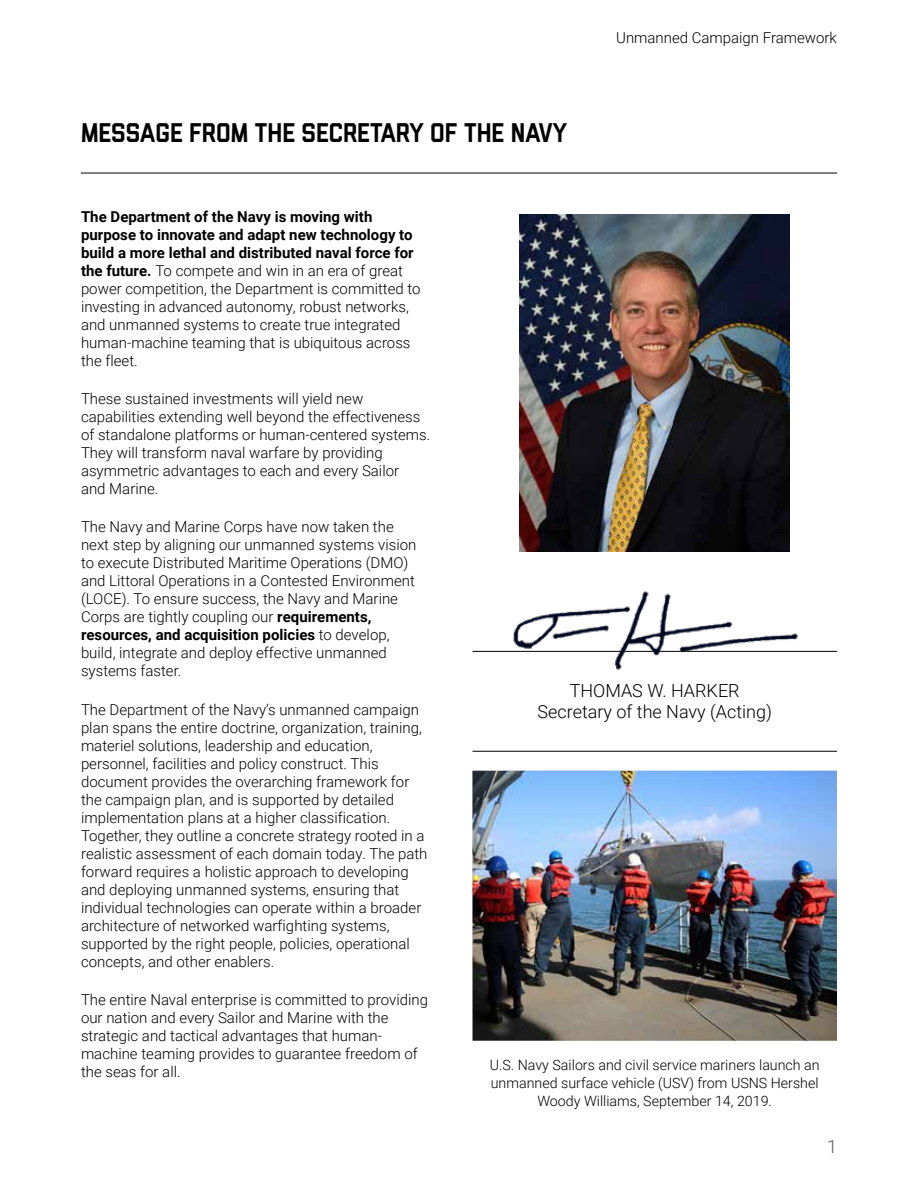
<style>
.page{position:relative;width:918px;height:1188px;background:#fff}
.page>*{position:absolute;margin:0;border:0;box-sizing:border-box;transform-origin:0 0}
.t1{font:500 27px "Liberator";color:#000}
.t2{font:300 18px/21.6px "Roboto";color:#000;text-align:center}
.t3{font:300 18px "Roboto";color:#58595b}
.t4{font:300 15px/18px "Roboto";color:#000}
.t5{font:300 14.25px/18px "Roboto";color:#000;text-align:center}
.s1{font-weight:700}
</style>
<div class="page">
<img style="left:520px;top:214px;width:270px;height:338px">
<img style="left:472px;top:771px;width:365px;height:270px">
<hr style="left:472px;top:651px;width:365px;height:1px;background:#000">
<hr style="left:472px;top:751px;width:365px;height:1px;background:#000">
<img style="left:506px;top:591px;width:295px;height:80px">
<hr style="left:81px;top:173px;width:756px;height:1px;background:#000">
<h1 class="t1" style="left:81px;top:123px;width:488px">MESSAGE FROM THE SECRETARY OF THE NAVY</h1>
<p class="t4" style="left:616px;top:28px;width:222px">Unmanned Campaign Framework</p>
<p class="t4" style="left:81px;top:207px;width:341px"><span class="s1">The Department of the Navy is moving with purpose to innovate and adapt new technology to build a more lethal and distributed naval force for the future.</span> To compete and win in an era of great power competition, the Department is committed to investing in advanced autonomy, robust networks, and unmanned systems to create true integrated human-machine teaming that is ubiquitous across the fleet.</p>
<p class="t4" style="left:81px;top:389px;width:351px">These sustained investments will yield new capabilities extending well beyond the effectiveness of standalone platforms or human-centered systems.<br>They will transform naval warfare by providing asymmetric advantages to each and every Sailor<br>and Marine.</p>
<p class="t4" style="left:81px;top:518px;width:337px">The Navy and Marine Corps have now taken the next step by aligning our unmanned systems vision to execute Distributed Maritime Operations (DMO) and Littoral Operations in a Contested Environment (LOCE). To ensure success, the Navy and Marine Corps are tightly coupling our <span class="s1">requirements, resources, and acquisition policies</span> to develop, build, integrate and deploy effective unmanned systems faster.</p>
<p class="t4" style="left:81px;top:700px;width:348px">The Department of the Navy’s unmanned campaign plan spans the entire doctrine, organization, training, materiel solutions, leadership and education, personnel, facilities and policy construct. This document provides the overarching framework for the campaign plan, and is supported by detailed implementation plans at a higher classification.<br>Together, they outline a concrete strategy rooted in a realistic assessment of each domain today. The path forward requires a holistic approach to developing and deploying unmanned systems, ensuring that individual technologies can operate within a broader architecture of networked warfighting systems, supported by the right people, policies, operational concepts, and other enablers.</p>
<p class="t4" style="left:81px;top:990px;width:349px">The entire Naval enterprise is committed to providing our nation and every Sailor and Marine with the strategic and tactical advantages that human&shy;machine teaming provides to guarantee freedom of the seas for all.</p>
<p class="t2" style="left:538px;top:679px;width:236px">THOMAS W. HARKER<br>Secretary of the Navy (Acting)</p>
<p class="t5" style="left:490px;top:1055px;width:331px">U.S. Navy Sailors and civil service mariners launch an unmanned surface vehicle (USV) from USNS Hershel<br>Woody Williams, September 14, 2019.</p>
<p class="t3" style="left:827px;top:1134px;width:11px">1</p>
</div>
